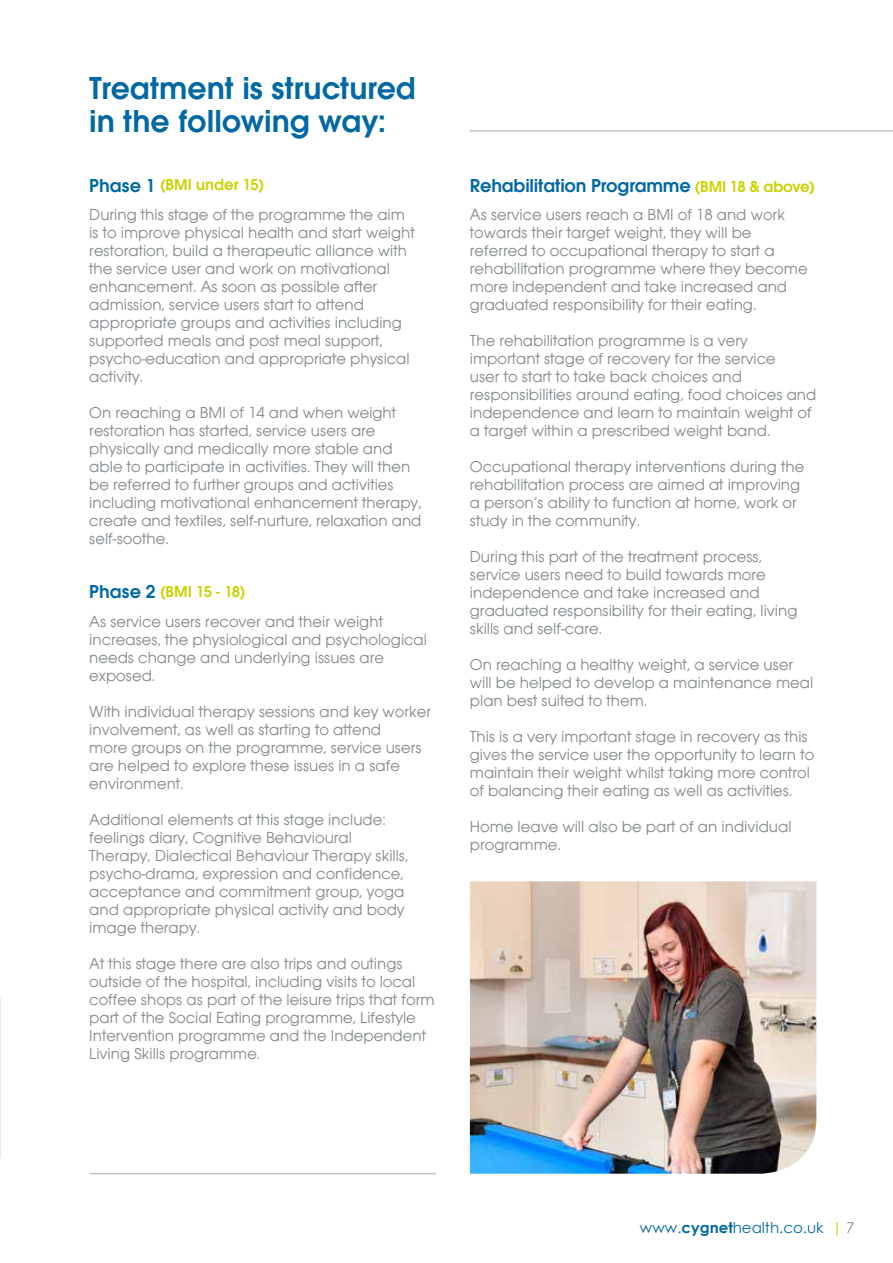
<style>
.page{position:relative;width:893px;height:1263px;background:#fff}
.page>*{position:absolute;margin:0;border:0;box-sizing:border-box;transform-origin:0 0}
.t1{font:600 33px/33px "Avant Garde ITC";color:#0068a3}
.t2{font:600 19.5px "Avant Garde ITC";letter-spacing:-.01em;color:#0068a3}
.t3{font:16.5px/18px "Avant Garde ITC";color:#848a8e}
.t4{font:15px "Century Gothic";color:#0068a3}
.s1{font-weight:600;font-size:19.5px;color:#0068a3}
.s2{font-weight:600;color:#cad200}
.s3{font-size:16.5px;color:#cad200}
.s4{font-weight:700}
.s5{color:#cad200}
.s6{color:#848a8e}
</style>
<div class="page">
<hr style="left:470px;top:130px;width:423px;height:1px;background:#848a8e">
<hr style="left:89px;top:1173px;width:347px;height:1px;background:#848a8e">
<img style="left:470px;top:881px;width:346px;height:293px">
<h1 class="t1" style="left:89px;top:71px;width:328px">Treatment is structured in the following way:</h1>
<p class="t3" style="left:89px;top:170px;width:317px;line-height:30px"><span class="s1">Phase 1</span> <span class="s2">(BMI under 15)<br></span>During this stage of the programme the aim</p>
<p class="t3" style="left:89px;top:224px;width:327px">is to improve physical health and start weight restoration, build a therapeutic alliance with the service user and work on motivational enhancement. As soon as possible after admission, service users start to attend appropriate groups and activities including supported meals and post meal support, psycho-education and appropriate physical activity.</p>
<p class="t3" style="left:89px;top:404px;width:334px">On reaching a BMI of 14 and when weight restoration has started, service users are physically and medically more stable and able to participate in activities. They will then be referred to further groups and activities including motivational enhancement therapy, create and textiles, self-nurture, relaxation and self-soothe.</p>
<p class="t3" style="left:89px;top:576px;width:295px;line-height:30px"><span class="s1">Phase 2</span> <span class="s2">(BMI 15 - 18)<br></span>As service users recover and their weight</p>
<p class="t3" style="left:89px;top:630px;width:339px">increases, the physiological and psychological needs change and underlying issues are exposed.</p>
<p class="t3" style="left:89px;top:702px;width:343px">With individual therapy sessions and key worker involvement, as well as starting to attend<br>more groups on the programme, service users are helped to explore these issues in a safe environment.</p>
<p class="t3" style="left:89px;top:810px;width:321px">Additional elements at this stage include: feelings diary, Cognitive Behavioural Therapy, Dialectical Behaviour Therapy skills, psycho-drama, expression and confidence, acceptance and commitment group, yoga and appropriate physical activity and body image therapy.</p>
<p class="t3" style="left:89px;top:954px;width:347px">At this stage there are also trips and outings outside of the hospital, including visits to local coffee shops as part of the leisure trips that form part of the Social Eating programme, Lifestyle Intervention programme and the Independent Living Skills programme.</p>
<p class="t2" style="left:470px;top:174px;width:346px">Rehabilitation Programme <span class="s3">(BMI 18 &amp; above)</span></p>
<p class="t3" style="left:470px;top:206px;width:339px">As service users reach a BMI of 18 and work towards their target weight, they will be referred to occupational therapy to start a rehabilitation programme where they become more independent and take increased and graduated responsibility for their eating.</p>
<p class="t3" style="left:470px;top:332px;width:348px">The rehabilitation programme is a very important stage of recovery for the service<br>user to start to take back choices and responsibilities around eating, food choices and independence and learn to maintain weight of a target within a prescribed weight band.</p>
<p class="t3" style="left:470px;top:458px;width:336px">Occupational therapy interventions during the rehabilitation process are aimed at improving a person’s ability to function at home, work or study in the community.</p>
<p class="t3" style="left:470px;top:548px;width:329px">During this part of the treatment process, service users need to build towards more independence and take increased and graduated responsibility for their eating, living skills and self-care.</p>
<p class="t3" style="left:470px;top:656px;width:345px">On reaching a healthy weight, a service user will be helped to develop a maintenance meal plan best suited to them.</p>
<p class="t3" style="left:470px;top:728px;width:346px">This is a very important stage in recovery as this gives the service user the opportunity to learn to maintain their weight whilst taking more control of balancing their eating as well as activities.</p>
<p class="t3" style="left:470px;top:818px;width:323px">Home leave will also be part of an individual programme.</p>
<p class="t4" style="left:640px;top:1217px;width:216px">www.<span class="s4">cygnet</span>health.co.uk <span class="s5">|</span> <span class="s6">7</span></p>
</div>
